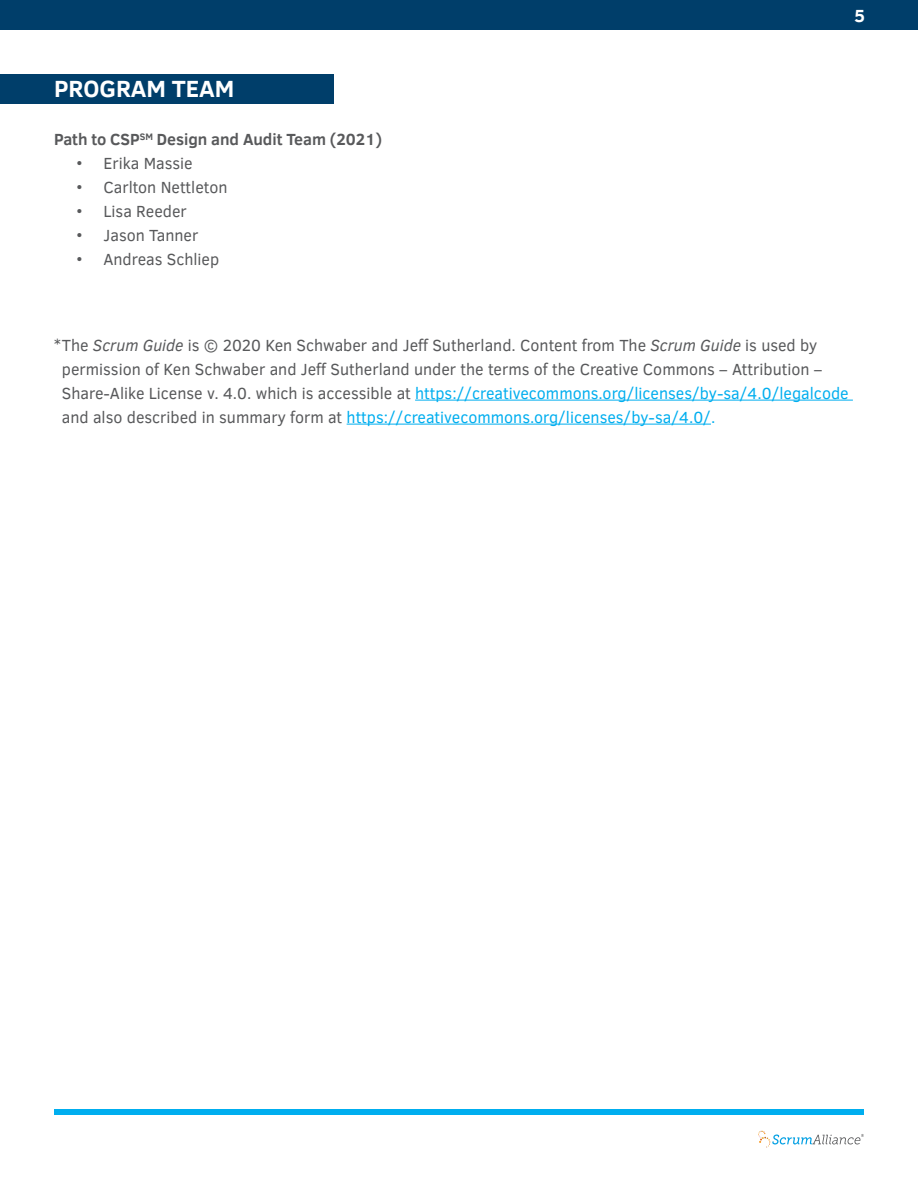
<style>
.page{position:relative;width:918px;height:1188px;background:#fff}
.page>*{position:absolute;margin:0;border:0;box-sizing:border-box;transform-origin:0 0}
.t1{font:700 24px "Clear Sans";color:#fff}
.t2{font:700 18px "Clear Sans";color:#fff}
.t3{font:16.5px/24px "Clear Sans";color:#58595b}
.t4{font:700 16.5px "Clear Sans";color:#58595b}
.s1{font-style:italic}
.s2{color:#00aeef}
</style>
<div class="page">
<div style="left:0;top:74px;width:334px;height:30px;background:#003e6a"></div>
<hr style="left:415px;top:400px;width:438px;height:1px;background:#00aeef">
<hr style="left:347px;top:424px;width:364px;height:1px;background:#00aeef">
<div style="left:54px;top:1109px;width:810px;height:6px;background:#00aeef"></div>
<div style="left:0;top:0;width:918px;height:30px;background:#003e6a"></div>
<svg style="left:758px;top:1131px;width:106px;height:17px"></svg>
<h1 class="t1" style="left:54px;top:72px;width:182px">PROGRAM TEAM</h1>
<p class="t4" style="left:54px;top:128px;width:330px">Path to CSP<sup>SM</sup> Design and Audit Team (2021)</p>
<p class="t3" style="left:76px;top:152px;width:118px">• Erika Massie</p>
<p class="t3" style="left:76px;top:176px;width:153px">• Carlton Nettleton</p>
<p class="t3" style="left:76px;top:200px;width:112px">• Lisa Reeder</p>
<p class="t3" style="left:76px;top:224px;width:123px">• Jason Tanner</p>
<p class="t3" style="left:76px;top:248px;width:144px">• Andreas Schliep</p>
<p class="t2" style="left:854px;top:3px;width:12px">5</p>
<p class="t3" style="left:62px;top:333px;width:788px;text-indent:-8px">*The <span class="s1">Scrum Guide</span> is © 2020 Ken Schwaber and Jeff Sutherland. Content from The <span class="s1">Scrum Guide</span> is used by permission of Ken Schwaber and Jeff Sutherland under the terms of the Creative Commons – Attribution – Share-Alike License v. 4.0. which is accessible at <span class="s2">https://creativecommons.org/licenses/by-sa/4.0/legalcode </span>and also described in summary form at <span class="s2">https://creativecommons.org/licenses/by-sa/4.0/.</span></p>
</div>
